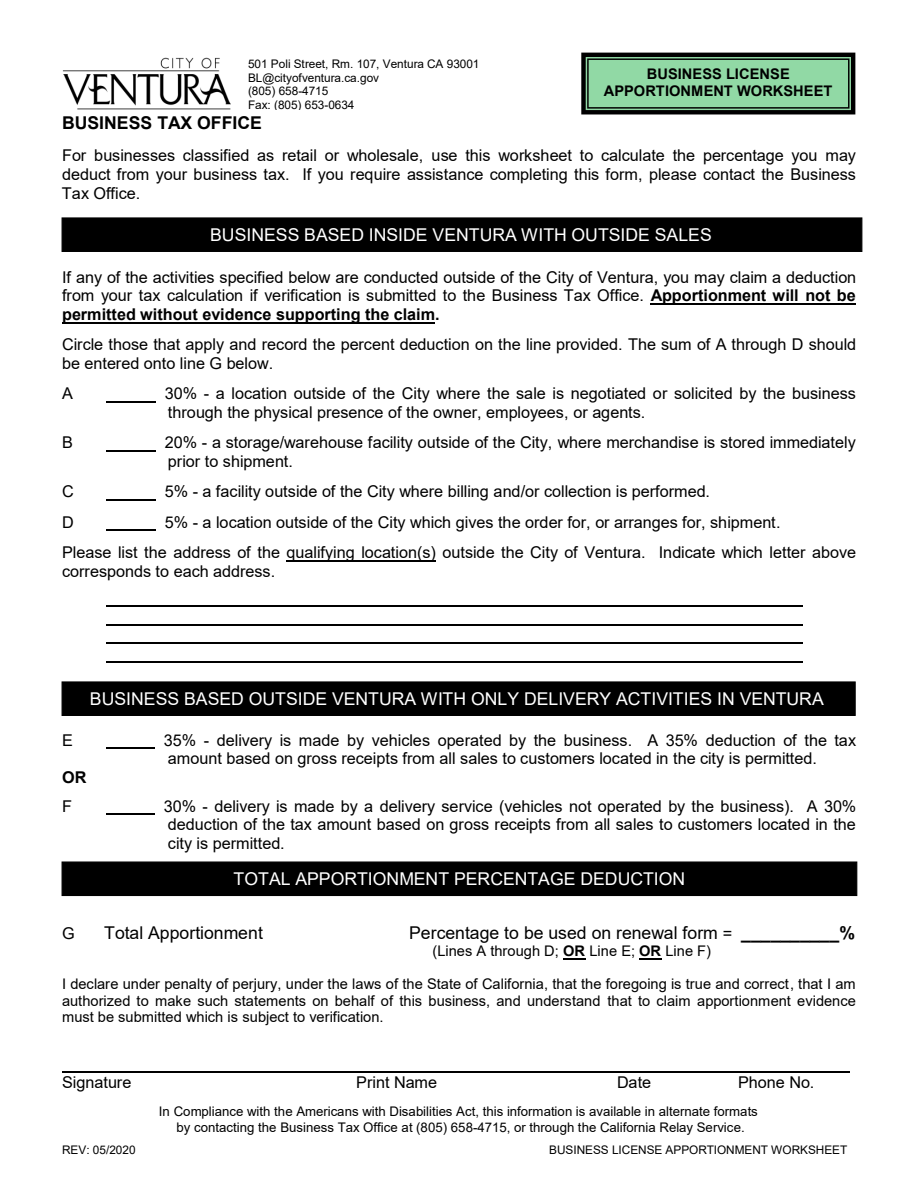
<style>
.page{position:relative;width:918px;height:1188px;background:#fff}
.page>*{position:absolute;margin:0;border:0;box-sizing:border-box;transform-origin:0 0}
.t1{font:17.7px "Arial";color:#fff}
.t2{font:17.7px "Arial";color:#000}
.t3{font:700 17.7px "Arial";color:#000}
.t4{font:16.2px/18.5px "Arial";color:#000}
.t5{font:700 16.2px "Arial";color:#000}
.t6{font:14.7px/32.1px "Arial";color:#000}
.t7{font:700 14.7px/17px "Arial";color:#000;text-align:center}
.t8{font:13.2px/15.1px "Arial";color:#000;text-align:center}
.t9{font:11.85px/13.5px "Arial";letter-spacing:-.005em;color:#000}
.s1{font-weight:700}
.s2{font-size:16.2px}
</style>
<div class="page">
<img style="left:62px;top:57px;width:168px;height:52px">
<svg style="left:581px;top:53px;width:274px;height:61px"></svg>
<hr style="left:651px;top:303px;width:205px;height:2px;background:#000">
<hr style="left:62px;top:322px;width:373px;height:1px;background:#000">
<hr style="left:106px;top:401px;width:50px;height:1px;background:#000">
<hr style="left:106px;top:450px;width:50px;height:1px;background:#000">
<hr style="left:106px;top:499px;width:50px;height:1px;background:#000">
<hr style="left:106px;top:530px;width:50px;height:1px;background:#000">
<hr style="left:287px;top:560px;width:149px;height:1px;background:#000">
<hr style="left:106px;top:606px;width:697px;height:1px;background:#000">
<hr style="left:106px;top:624px;width:697px;height:1px;background:#000">
<hr style="left:106px;top:643px;width:697px;height:1px;background:#000">
<hr style="left:106px;top:661px;width:697px;height:2px;background:#000">
<hr style="left:106px;top:748px;width:49px;height:1px;background:#000">
<hr style="left:106px;top:813px;width:49px;height:2px;background:#000">
<hr style="left:563px;top:958px;width:22px;height:2px;background:#000">
<hr style="left:639px;top:958px;width:22px;height:2px;background:#000">
<hr style="left:62px;top:1071px;width:788px;height:1px;background:#000">
<div style="left:62px;top:217px;width:800px;height:35px;background:#000;border:1px solid #000"></div>
<div style="left:62px;top:681px;width:794px;height:35px;background:#000;border:1px solid #000"></div>
<div style="left:62px;top:861px;width:795px;height:35px;background:#000;border:1px solid #000"></div>
<p class="t9" style="left:248px;top:57px;width:233px">501 Poli Street, Rm. 107, Ventura CA 93001<br>BL@cityofventura.ca.gov<br>(805) 658-4715<br>Fax: (805) 653-0634</p>
<p class="t4" style="left:62px;top:146px;width:796px;text-align:justify">For businesses classified as retail or wholesale, use this worksheet to calculate the percentage you may deduct from your business tax. If you require assistance completing this form, please contact the Business Tax Office.</p>
<p class="t7" style="left:604px;top:65px;width:230px">BUSINESS LICENSE<br>APPORTIONMENT WORKSHEET</p>
<p class="t3" style="left:62px;top:110px;width:201px">BUSINESS TAX OFFICE</p>
<p class="t1" style="left:210px;top:222px;width:503px">BUSINESS BASED INSIDE VENTURA WITH OUTSIDE SALES</p>
<p class="t4" style="left:62px;top:268px;width:796px;text-align:justify">If any of the activities specified below are conducted outside of the City of Ventura, you may claim a deduction from your tax calculation if verification is submitted to the Business Tax Office. <span class="s1">Apportionment will not be permitted without evidence supporting the claim.</span></p>
<p class="t4" style="left:62px;top:335px;width:796px">Circle those that apply and record the percent deduction on the line provided. The sum of A through D should be entered onto line G below.</p>
<p class="t4" style="left:62px;top:384px;width:12px">A</p>
<p class="t4" style="left:165px;top:384px;width:693px">30% - a location outside of the City where the sale is negotiated or solicited by the business through the physical presence of the owner, employees, or agents.</p>
<p class="t4" style="left:62px;top:433px;width:12px">B</p>
<p class="t4" style="left:165px;top:433px;width:692px">20% - a storage/warehouse facility outside of the City, where merchandise is stored immediately prior to shipment.</p>
<p class="t4" style="left:62px;top:482px;width:13px">C</p>
<p class="t4" style="left:165px;top:482px;width:547px">5% - a facility outside of the City where billing and/or collection is performed.</p>
<p class="t4" style="left:62px;top:513px;width:13px">D</p>
<p class="t4" style="left:62px;top:507px;width:796px;line-height:30.5px;text-indent:103px">5% - a location outside of the City which gives the order for, or arranges for, shipment.<br>Please list the address of the qualifying location(s) outside the City of Ventura. Indicate which letter above</p>
<p class="t4" style="left:62px;top:562px;width:215px">corresponds to each address.</p>
<p class="t1" style="left:90px;top:686px;width:735px">BUSINESS BASED OUTSIDE VENTURA WITH ONLY DELIVERY ACTIVITIES IN VENTURA</p>
<p class="t4" style="left:62px;top:731px;width:12px">E</p>
<p class="t4" style="left:164px;top:731px;width:694px">35% - delivery is made by vehicles operated by the business. A 35% deduction of the tax amount based on gross receipts from all sales to customers located in the city is permitted.</p>
<p class="t5" style="left:62px;top:766px;width:26px">OR</p>
<p class="t4" style="left:62px;top:797px;width:11px">F</p>
<p class="t4" style="left:164px;top:797px;width:694px;text-align:justify">30% - delivery is made by a delivery service (vehicles not operated by the business). A 30% deduction of the tax amount based on gross receipts from all sales to customers located in the city is permitted.</p>
<p class="t1" style="left:234px;top:866px;width:453px">TOTAL APPORTIONMENT PERCENTAGE DEDUCTION</p>
<p class="t4" style="left:62px;top:924px;width:14px">G</p>
<p class="t2" style="left:104px;top:921px;width:160px">Total Apportionment</p>
<p class="t2" style="left:409px;top:921px;width:447px">Percentage to be used on renewal form <span class="s2">=</span> <span class="s1">__________%</span></p>
<p class="t6" style="left:62px;top:935px;width:795px;text-indent:371px">(Lines A through D; <span class="s1">OR</span> Line E; <span class="s1">OR</span> Line F)<br>I declare under penalty of perjury, under the laws of the State of California, that the foregoing is true and correct, that I am</p>
<p class="t6" style="left:62px;top:992px;width:795px;line-height:17px">authorized to make such statements on behalf of this business, and understand that to claim apportionment evidence must be submitted which is subject to verification.</p>
<p class="t4" style="left:62px;top:1073px;width:71px">Signature</p>
<p class="t4" style="left:356px;top:1073px;width:82px">Print Name</p>
<p class="t4" style="left:617px;top:1073px;width:36px">Date</p>
<p class="t4" style="left:738px;top:1073px;width:78px">Phone No.</p>
<p class="t8" style="left:159px;top:1104px;width:600px">In Compliance with the Americans with Disabilities Act, this information is available in alternate formats by contacting the Business Tax Office at (805) 658-4715, or through the California Relay Service.</p>
<p class="t9" style="left:62px;top:1143px;width:75px">REV: 05/2020</p>
<p class="t9" style="left:549px;top:1143px;width:300px">BUSINESS LICENSE APPORTIONMENT WORKSHEET</p>
</div>
